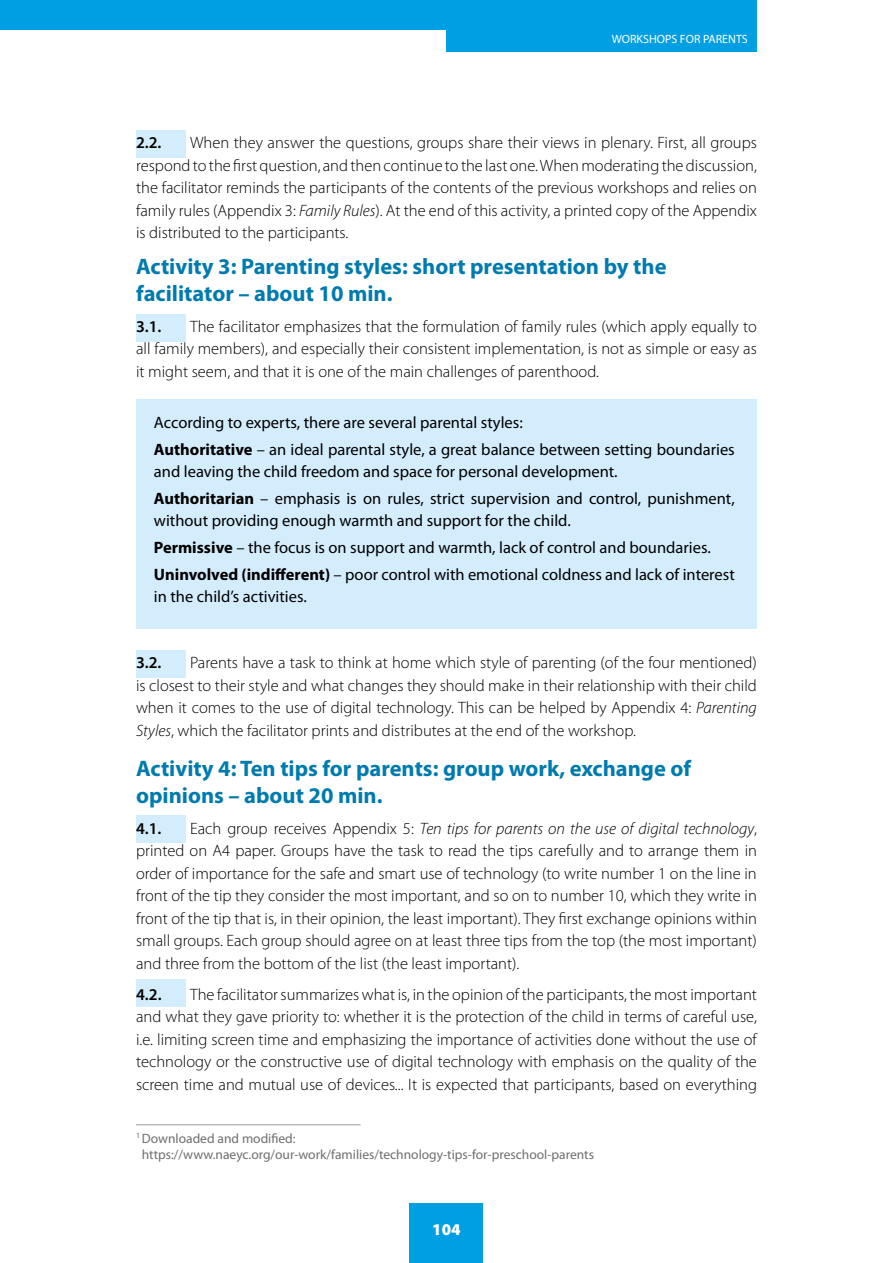
<style>
.page{position:relative;width:893px;height:1263px;background:#fff}
.page>*{position:absolute;margin:0;border:0;box-sizing:border-box;transform-origin:0 0}
.t1{font:700 22.5px/27px "Myriad Pro";color:#007baf}
.t2{font:300 16.5px/22.5px "Myriad Pro";color:#000;text-align:justify}
.t3{font:16.5px/26.7px "Myriad Pro";color:#000}
.t4{font:600 16.5px "Myriad Pro";color:#000}
.t5{font:900 16.5px "Myriad Pro";color:#fff}
.t6{font:13.5px/16.2px "Myriad Pro";color:#6f6f6e}
.t7{font:12px "Myriad Pro";color:#fff}
.s1{font-style:italic}
.s2{font-weight:700}
</style>
<div class="page">
<div style="left:410px;top:1203px;width:73px;height:60px;background:#009ee3"></div>
<div style="left:136px;top:130px;width:49px;height:27px;background:#d4edfc"></div>
<div style="left:136px;top:314px;width:49px;height:27px;background:#d4edfc"></div>
<div style="left:136px;top:651px;width:49px;height:27px;background:#d4edfc"></div>
<div style="left:136px;top:815px;width:49px;height:27px;background:#d4edfc"></div>
<div style="left:136px;top:980px;width:49px;height:27px;background:#d4edfc"></div>
<div style="left:136px;top:399px;width:621px;height:229px;background:#d4edfc"></div>
<div style="left:0;top:0;width:757px;height:30px;background:#009ee3"></div>
<div style="left:446px;top:0;width:311px;height:51px;background:#009ee3"></div>
<hr style="left:136px;top:1124px;width:225px;height:1px;background:#9c9d9d">
<p class="t7" style="left:612px;top:33px;width:138px">WORKSHOPS FOR PARENTS</p>
<p class="t2" style="left:136px;top:132px;width:622px;text-indent:54px">When they answer the questions, groups share their views in plenary. First, all groups respond to the first question, and then continue to the last one. When moderating the discussion, the facilitator reminds the participants of the contents of the previous workshops and relies on family rules (Appendix 3: <span class="s1">Family Rules</span>). At the end of this activity, a printed copy of the Appendix is distributed to the participants.</p>
<h1 class="t1" style="left:136px;top:253px;width:532px">Activity 3: Parenting styles: short presentation by the facilitator – about 10 min.</h1>
<p class="t4" style="left:136px;top:317px;width:27px">3.1.</p>
<p class="t4" style="left:136px;top:134px;width:27px">2.2.</p>
<p class="t2" style="left:136px;top:315px;width:622px;text-indent:54px">The facilitator emphasizes that the formulation of family rules (which apply equally to all family members), and especially their consistent implementation, is not as simple or easy as it might seem, and that it is one of the main challenges of parenthood.</p>
<p class="t3" style="left:154px;top:409px;width:582px">According to experts, there are several parental styles:<br><span class="s2">Authoritative</span> – an ideal parental style, a great balance between setting boundaries</p>
<p class="t3" style="left:154px;top:458px;width:582px">and leaving the child freedom and space for personal development.<br><span class="s2">Authoritarian</span> – emphasis is on rules, strict supervision and control, punishment,</p>
<p class="t3" style="left:154px;top:508px;width:582px">without providing enough warmth and support for the child.<br><span class="s2">Permissive</span> – the focus is on support and warmth, lack of control and boundaries.<br><span class="s2">Uninvolved (indifferent)</span> – poor control with emotional coldness and lack of interest</p>
<p class="t3" style="left:154px;top:584px;width:154px">in the child’s activities.</p>
<p class="t2" style="left:136px;top:652px;width:622px;text-indent:54px">Parents have a task to think at home which style of parenting (of the four mentioned) is closest to their style and what changes they should make in their relationship with their child when it comes to the use of digital technology. This can be helped by Appendix 4: <span class="s1">Parenting Styles</span>, which the facilitator prints and distributes at the end of the workshop.</p>
<h1 class="t1" style="left:136px;top:755px;width:557px">Activity 4: Ten tips for parents: group work, exchange of opinions – about 20 min.</h1>
<p class="t4" style="left:136px;top:819px;width:27px">4.1.</p>
<p class="t4" style="left:136px;top:653px;width:27px">3.2.</p>
<p class="t2" style="left:136px;top:817px;width:622px;text-indent:54px">Each group receives Appendix 5: <span class="s1">Ten tips for parents on the use of digital technology</span>, printed on A4 paper. Groups have the task to read the tips carefully and to arrange them in order of importance for the safe and smart use of technology (to write number 1 on the line in front of the tip they consider the most important, and so on to number 10, which they write in front of the tip that is, in their opinion, the least important). They first exchange opinions within small groups. Each group should agree on at least three tips from the top (the most important) and three from the bottom of the list (the least important).</p>
<p class="t4" style="left:136px;top:985px;width:27px">4.2.</p>
<p class="t2" style="left:136px;top:983px;width:622px;text-indent:54px">The facilitator summarizes what is, in the opinion of the participants, the most important and what they gave priority to: whether it is the protection of the child in terms of careful use, i.e. limiting screen time and emphasizing the importance of activities done without the use of technology or the constructive use of digital technology with emphasis on the quality of the screen time and mutual use of devices... It is expected that participants, based on everything</p>
<p class="t6" style="left:142px;top:1130px;width:454px;text-indent:-6px"><sup>1</sup> Downloaded and modified: https://www.naeyc.org/our-work/families/technology-tips-for-preschool-parents</p>
<p class="t5" style="left:432px;top:1220px;width:30px">104</p>
</div>
